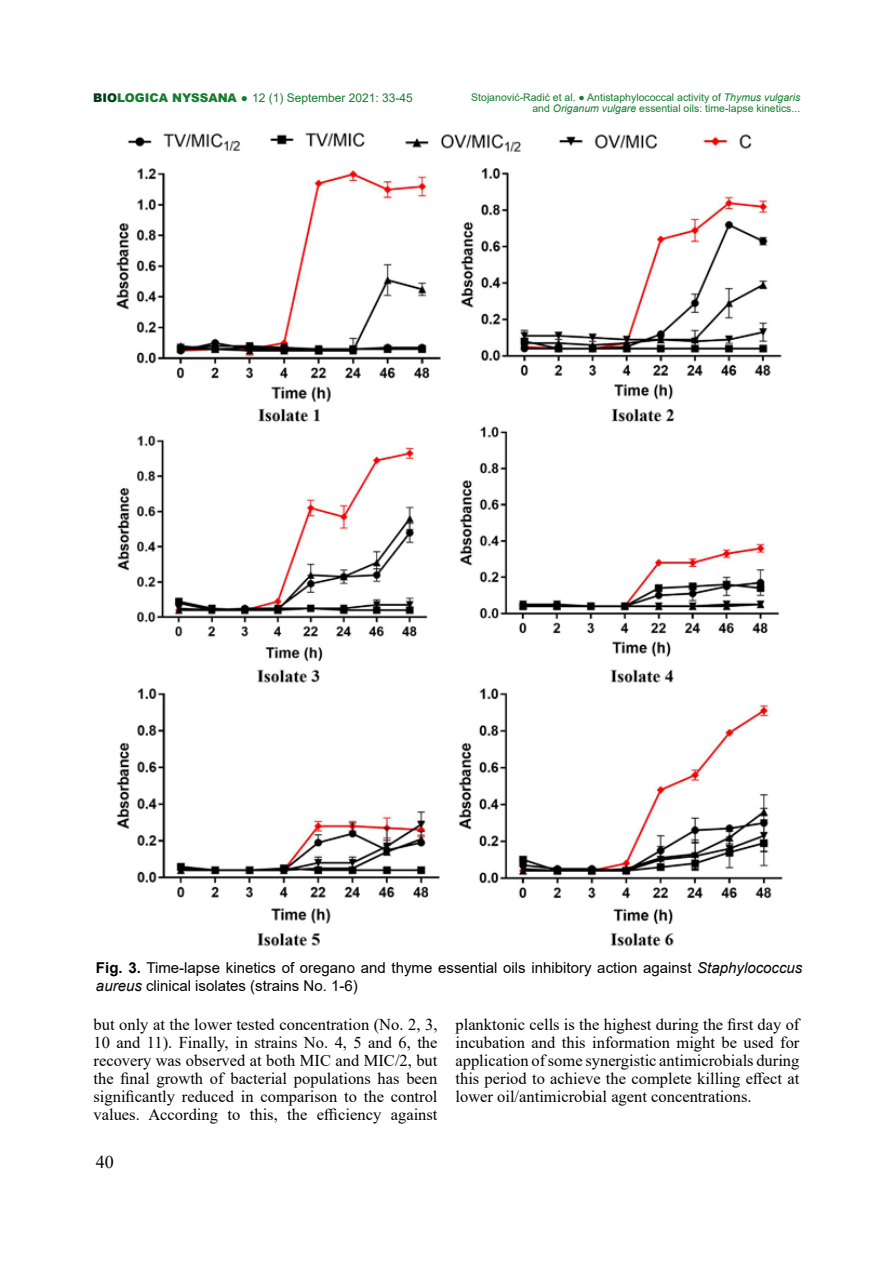
<style>
.page{position:relative;width:893px;height:1263px;background:#fff}
.page>*{position:absolute;margin:0;border:0;box-sizing:border-box;transform-origin:0 0}
.t1{font:18px "Times New Roman";color:#000}
.t2{font:16.5px/18px "Times New Roman";color:#000;text-align:justify}
.t3{font:15px/18px "Arial";color:#000}
.t4{font:12px "Arial";color:#137d2d}
.t5{font:10.5px/10.5px "Arial";color:#137d2d;text-align:right}
.s1{font-weight:900;color:#003d15}
.s2{font-weight:900}
.s3{font-style:italic}
.s4{font-weight:700}
</style>
<div class="page">
<img style="left:116px;top:132px;width:667px;height:815px">
<p class="t4" style="left:93px;top:90px;width:321px"><span class="s1">BIO</span><span class="s2">LOGICA NYSSANA ●</span> 12 (1) September 2021: 33-45</p>
<p class="t5" style="left:471px;top:92px;width:331px">Stojanović-Radić et al. ● Antistaphylococcal activity of <span class="s3">Thymus vulgaris </span>and <span class="s3">Origanum vulgare</span> essential oils: time-lapse kinetics...</p>
<p class="t3" style="left:96px;top:959px;width:708px"><span class="s4">Fig. 3.</span> Time-lapse kinetics of oregano and thyme essential oils inhibitory action against <span class="s3">Staphylococcus aureus</span> clinical isolates (strains No. 1-6)</p>
<p class="t2" style="left:94px;top:1015px;width:345px">but only at the lower tested concentration (No. 2, 3, 10 and 11). Finally, in strains No. 4, 5 and 6, the recovery was observed at both MIC and MIC/2, but the final growth of bacterial populations has been significantly reduced in comparison to the control values. According to this, the efficiency against</p>
<p class="t2" style="left:455px;top:1015px;width:345px">planktonic cells is the highest during the first day of incubation and this information might be used for application of some synergistic antimicrobials during this period to achieve the complete killing effect at lower oil/antimicrobial agent concentrations.</p>
<p class="t1" style="left:96px;top:1149px;width:19px">40</p>
</div>
